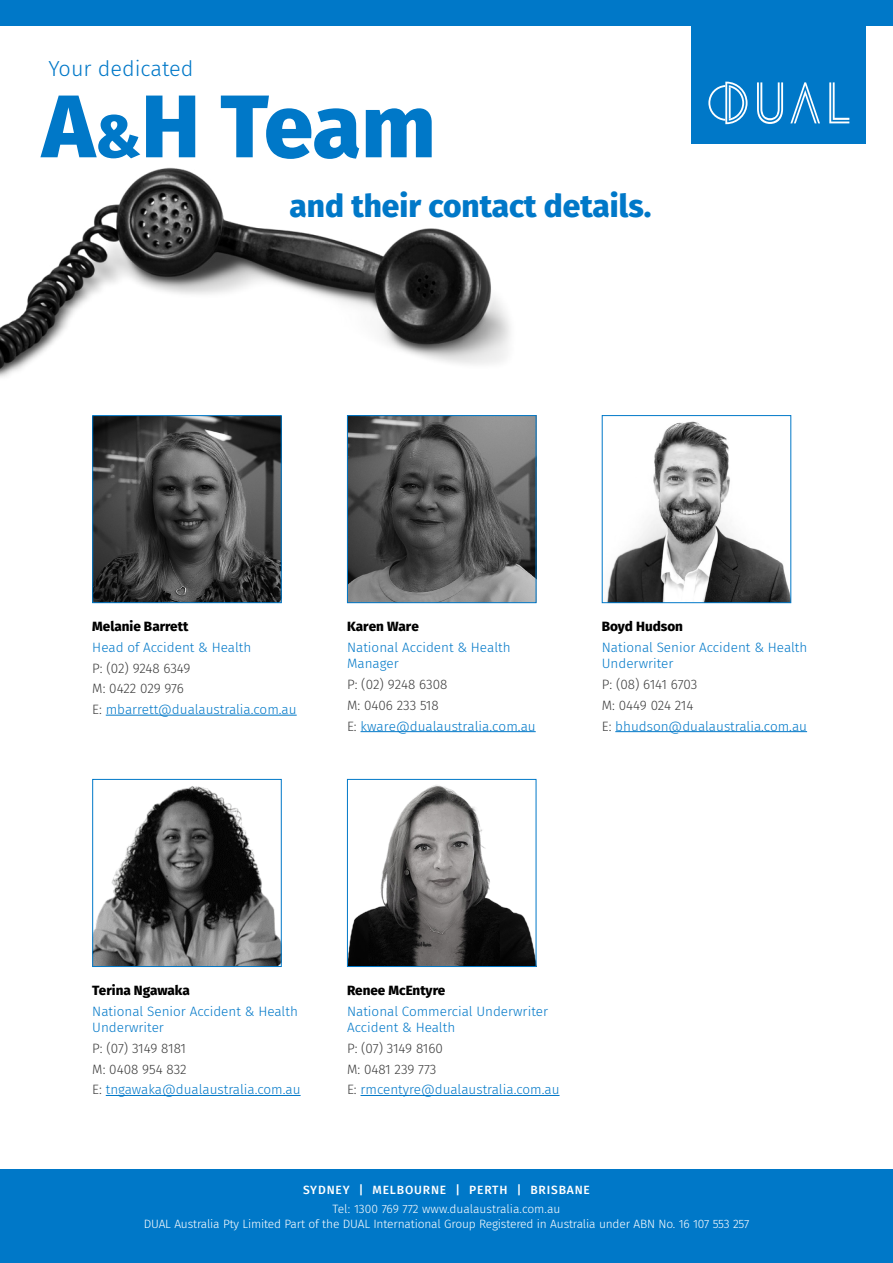
<style>
.page{position:relative;width:893px;height:1263px;background:#fff}
.page>*{position:absolute;margin:0;border:0;box-sizing:border-box;transform-origin:0 0}
.t1{font:800 88.8px "Fira Sans";color:#0078c8}
.t2{font:800 31.65px "Fira Sans";color:#0078c8}
.t3{font:300 21.75px "Fira Sans";color:#0078c8}
.t4{font:300 13.5px/20.7px "Fira Sans";color:#0078c8}
.t5{font:300 13.5px/20.7px "Fira Sans";color:#3c3c3c}
.t6{font:800 13.5px "Fira Sans";color:#000}
.t7{font:300 12px/14.7px "Fira Sans";letter-spacing:-.015em;color:#fff;text-align:center}
.t8{font:500 12px "Fira Sans";letter-spacing:.07em;color:#fff}
.s1{font-size:60px}
.s2{color:#3c3c3c}
.s3{color:#0078c8}
</style>
<div class="page">
<img style="left:0;top:167px;width:510px;height:211px">
<div style="left:0;top:0;width:893px;height:26px;background:#0078c8"></div>
<div style="left:691px;top:0;width:174px;height:144px;background:#0078c8"></div>
<svg style="left:829px;top:82px;width:20px;height:41px"></svg>
<svg style="left:757px;top:82px;width:26px;height:42px"></svg>
<svg style="left:790px;top:82px;width:30px;height:41px"></svg>
<svg style="left:708px;top:82px;width:39px;height:42px"></svg>
<div style="left:0;top:1169px;width:893px;height:94px;background:#0078c8"></div>
<img style="left:94px;top:417px;width:186px;height:184px">
<div style="left:92px;top:415px;width:190px;height:188px;border:1px solid #0078c8"></div>
<img style="left:94px;top:786px;width:186px;height:179px">
<div style="left:92px;top:779px;width:190px;height:188px;border:1px solid #0078c8"></div>
<hr style="left:106px;top:715px;width:191px;height:1px;background:#0078c8">
<hr style="left:106px;top:1095px;width:195px;height:1px;background:#0078c8">
<img style="left:349px;top:417px;width:185px;height:184px">
<div style="left:347px;top:415px;width:189px;height:188px;border:1px solid #0078c8"></div>
<img style="left:349px;top:785px;width:185px;height:180px">
<div style="left:347px;top:779px;width:189px;height:188px;border:1px solid #0078c8"></div>
<hr style="left:361px;top:731px;width:175px;height:1px;background:#0078c8">
<hr style="left:361px;top:1095px;width:198px;height:1px;background:#0078c8">
<img style="left:607px;top:421px;width:182px;height:180px">
<div style="left:602px;top:415px;width:189px;height:188px;border:1px solid #0078c8"></div>
<hr style="left:615px;top:731px;width:192px;height:1px;background:#0078c8">
<h3 class="t3" style="left:48px;top:53px;width:147px">Your dedicated</h3>
<h1 class="t1" style="left:42px;top:49px;width:395px">A<span class="s1">&amp;</span>H Team</h1>
<h2 class="t2" style="left:290px;top:179px;width:363px">and their contact details.</h2>
<p class="t6" style="left:92px;top:615px;width:98px">Melanie Barrett</p>
<p class="t4" style="left:92px;top:637px;width:161px">Head of Accident &amp; Health</p>
<p class="t4" style="left:92px;top:657px;width:206px"><span class="s2">P: (02) 9248 6349<br>M: 0422 029 976<br>E:</span> mbarrett@dualaustralia.com.au</p>
<p class="t6" style="left:347px;top:615px;width:73px">Karen Ware</p>
<p class="t4" style="left:347px;top:639px;width:165px;line-height:16.5px">National Accident &amp; Health<br>Manager</p>
<p class="t5" style="left:347px;top:674px;width:190px">P: (02) 9248 6308<br>M: 0406 233 518<br>E: <span class="s3">kware@dualaustralia.com.au</span></p>
<p class="t6" style="left:602px;top:615px;width:83px">Boyd Hudson</p>
<p class="t4" style="left:602px;top:639px;width:207px;line-height:16.5px">National Senior Accident &amp; Health<br>Underwriter</p>
<p class="t5" style="left:602px;top:674px;width:207px">P: (08) 6141 6703<br>M: 0449 024 214<br>E: <span class="s3">bhudson@dualaustralia.com.au</span></p>
<p class="t6" style="left:92px;top:978px;width:99px">Terina Ngawaka</p>
<p class="t4" style="left:92px;top:1003px;width:207px;line-height:16.5px">National Senior Accident &amp; Health<br>Underwriter</p>
<p class="t4" style="left:92px;top:1038px;width:210px"><span class="s2">P: (07) 3149 8181<br>M: 0408 954 832<br>E:</span> tngawaka@dualaustralia.com.au</p>
<p class="t6" style="left:347px;top:978px;width:100px">Renee McEntyre</p>
<p class="t4" style="left:347px;top:1003px;width:202px;line-height:16.5px">National Commercial Underwriter<br>Accident &amp; Health</p>
<p class="t4" style="left:347px;top:1038px;width:214px"><span class="s2">P: (07) 3149 8160<br>M: 0481 239 773<br>E:</span> rmcentyre@dualaustralia.com.au</p>
<p class="t8" style="left:303px;top:1180px;width:288px">SYDNEY | MELBOURNE | PERTH | BRISBANE</p>
<p class="t7" style="left:144px;top:1201px;width:607px">Tel: 1300 769 772 www.dualaustralia.com.au<br>DUAL Australia Pty Limited Part of the DUAL International Group Registered in Australia under ABN No. 16 107 553 257</p>
</div>
